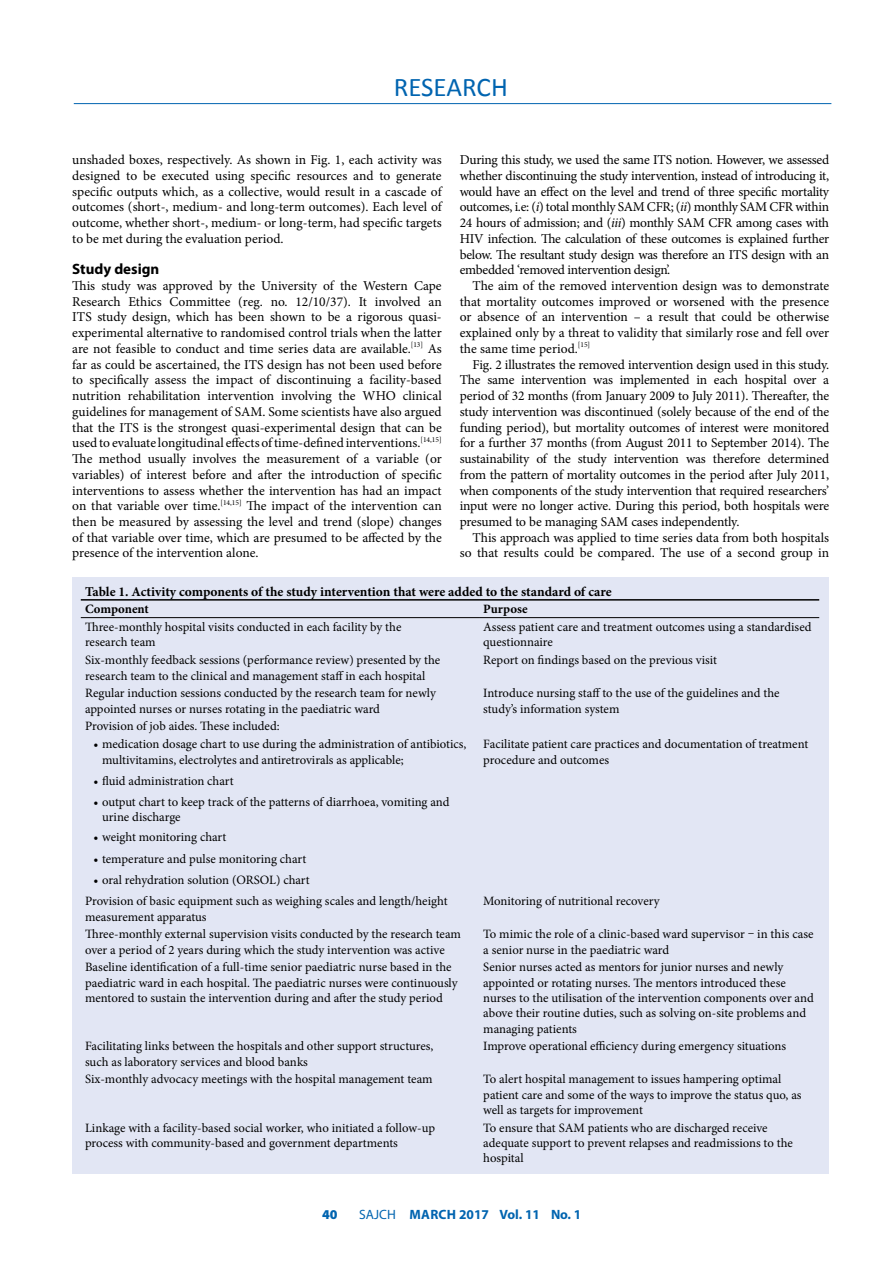
<style>
.page{position:relative;width:893px;height:1263px;background:#fff}
.page>*{position:absolute;margin:0;border:0;box-sizing:border-box;transform-origin:0 0}
.t1{font:27px "Calibri";color:#0064b0}
.t2{font:700 15px "Myriad Pro";color:#000}
.t3{font:13.5px/15.8px "Minion Pro";letter-spacing:-.005em;color:#000;text-align:justify}
.t4{font:700 13.5px "Minion Pro";letter-spacing:-.005em;color:#000}
.t5{font:700 13.5px "Myriad Pro";color:#0064b0}
.t6{font:900 13.5px "Myriad Pro";color:#0064b0}
.t7{font:12.75px/15.3px "Minion Pro";color:#000}
.t8{font:700 12.75px "Minion Pro";color:#000}
.s1{font-style:italic}
.s2{font-weight:400}
</style>
<div class="page">
<hr style="left:74px;top:103px;width:757px;height:1px;background:#0064b0">
<div style="left:72px;top:577px;width:757px;height:597px;background:#e2e6f4"></div>
<hr style="left:81px;top:599px;width:398px;height:2px;background:#000">
<hr style="left:479px;top:599px;width:340px;height:2px;background:#000">
<hr style="left:81px;top:617px;width:398px;height:1px;background:#000">
<hr style="left:479px;top:617px;width:340px;height:1px;background:#000">
<h1 class="t1" style="left:394px;top:70px;width:116px">RESEARCH</h1>
<p class="t3" style="left:460px;top:152px;width:371px">During this study, we used the same ITS notion. However, we assessed whether discontinuing the study intervention, instead of introducing it, would have an effect on the level and trend of three specific mortality outcomes, i.e: (<span class="s1">i</span>) total monthly SAM CFR; (<span class="s1">ii</span>) monthly SAM CFR within 24 hours of admission; and (<span class="s1">iii</span>) monthly SAM CFR among cases with HIV infection. The calculation of these outcomes is explained further below. The resultant study design was therefore an ITS design with an embedded ‘removed intervention design’.</p>
<p class="t3" style="left:460px;top:278px;width:371px;text-indent:13px">The aim of the removed intervention design was to demonstrate that mortality outcomes improved or worsened with the presence or absence of an intervention – a result that could be otherwise explained only by a threat to validity that similarly rose and fell over the same time period.<sup>[15]</sup></p>
<p class="t3" style="left:460px;top:357px;width:371px;text-indent:13px">Fig. 2 illustrates the removed intervention design used in this study.<br>The same intervention was implemented in each hospital over a period of 32 months (from January 2009 to July 2011). Thereafter, the study intervention was discontinued (solely because of the end of the funding period), but mortality outcomes of interest were monitored for a further 37 months (from August 2011 to September 2014). The sustainability of the study intervention was therefore determined from the pattern of mortality outcomes in the period after July 2011, when components of the study intervention that required researchers’ input were no longer active. During this period, both hospitals were presumed to be managing SAM cases independently.</p>
<p class="t3" style="left:460px;top:530px;width:371px;text-align:right">This approach was applied to time series data from both hospitals so that results could be compared. The use of a second group in</p>
<p class="t4" style="left:85px;top:582px;width:528px">Table 1. Activity components of the study intervention that were added to the standard of care</p>
<p class="t8" style="left:85px;top:600px;width:65px">Component</p>
<p class="t8" style="left:483px;top:600px;width:46px">Purpose</p>
<p class="t7" style="left:85px;top:619px;width:318px">Three-monthly hospital visits conducted in each facility by the research team</p>
<p class="t7" style="left:483px;top:619px;width:330px">Assess patient care and treatment outcomes using a standardised questionnaire</p>
<p class="t7" style="left:85px;top:652px;width:357px">Six-monthly feedback sessions (performance review) presented by the research team to the clinical and management staff in each hospital</p>
<p class="t7" style="left:483px;top:652px;width:235px">Report on findings based on the previous visit</p>
<p class="t7" style="left:85px;top:686px;width:352px">Regular induction sessions conducted by the research team for newly appointed nurses or nurses rotating in the paediatric ward</p>
<p class="t7" style="left:483px;top:686px;width:298px">Introduce nursing staff to the use of the guidelines and the study’s information system</p>
<p class="t7" style="left:85px;top:719px;width:196px">Provision of job aides. These included:</p>
<p class="t7" style="left:102px;top:737px;width:366px;text-indent:-9px">• medication dosage chart to use during the administration of antibiotics, multivitamins, electrolytes and antiretrovirals as applicable;</p>
<p class="t7" style="left:483px;top:737px;width:327px">Facilitate patient care practices and documentation of treatment procedure and outcomes</p>
<p class="t7" style="left:94px;top:773px;width:142px">• fluid administration chart</p>
<p class="t7" style="left:102px;top:794px;width:349px;text-indent:-9px">• output chart to keep track of the patterns of diarrhoea, vomiting and urine discharge</p>
<p class="t7" style="left:94px;top:830px;width:134px">• weight monitoring chart</p>
<p class="t7" style="left:94px;top:851px;width:214px">• temperature and pulse monitoring chart</p>
<p class="t7" style="left:85px;top:869px;width:364px;line-height:21.3px;text-indent:9px">• oral rehydration solution (ORSOL) chart<br>Provision of basic equipment such as weighing scales and length/height</p>
<p class="t7" style="left:85px;top:909px;width:123px">measurement apparatus</p>
<p class="t3" style="left:72px;top:152px;width:371px">unshaded boxes, respectively. As shown in Fig. 1, each activity was designed to be executed using specific resources and to generate specific outputs which, as a collective, would result in a cascade of outcomes (short-, medium- and long-term outcomes). Each level of outcome, whether short-, medium- or long-term, had specific targets to be met during the evaluation period.</p>
<p class="t2" style="left:72px;top:259px;width:89px">Study design</p>
<p class="t3" style="left:72px;top:278px;width:371px">This study was approved by the University of the Western Cape Research Ethics Committee (reg. no. 12/10/37). It involved an ITS study design, which has been shown to be a rigorous quasi&shy;experimental alternative to randomised control trials when the latter are not feasible to conduct and time series data are available.<sup>[13]</sup> As far as could be ascertained, the ITS design has not been used before to specifically assess the impact of discontinuing a facility-based nutrition rehabilitation intervention involving the WHO clinical guidelines for management of SAM. Some scientists have also argued that the ITS is the strongest quasi-experimental design that can be used to evaluate longitudinal effects of time-defined interventions.<sup>[14,15] </sup>The method usually involves the measurement of a variable (or variables) of interest before and after the introduction of specific interventions to assess whether the intervention has had an impact on that variable over time.<sup>[14,15]</sup> The impact of the intervention can then be measured by assessing the level and trend (slope) changes of that variable over time, which are presumed to be affected by the presence of the intervention alone.</p>
<p class="t7" style="left:483px;top:893px;width:178px">Monitoring of nutritional recovery</p>
<p class="t7" style="left:85px;top:927px;width:377px">Three-monthly external supervision visits conducted by the research team over a period of 2 years during which the study intervention was active</p>
<p class="t7" style="left:483px;top:927px;width:332px">To mimic the role of a clinic-based ward supervisor – in this case a senior nurse in the paediatric ward</p>
<p class="t7" style="left:85px;top:960px;width:374px">Baseline identification of a full-time senior paediatric nurse based in the paediatric ward in each hospital. The paediatric nurses were continuously mentored to sustain the intervention during and after the study period</p>
<p class="t7" style="left:483px;top:960px;width:332px">Senior nurses acted as mentors for junior nurses and newly appointed or rotating nurses. The mentors introduced these nurses to the utilisation of the intervention components over and above their routine duties, such as solving on-site problems and managing patients</p>
<p class="t7" style="left:85px;top:1039px;width:350px">Facilitating links between the hospitals and other support structures, such as laboratory services and blood banks</p>
<p class="t7" style="left:483px;top:1039px;width:304px">Improve operational efficiency during emergency situations</p>
<p class="t7" style="left:85px;top:1072px;width:349px">Six-monthly advocacy meetings with the hospital management team</p>
<p class="t7" style="left:483px;top:1072px;width:320px">To alert hospital management to issues hampering optimal patient care and some of the ways to improve the status quo, as well as targets for improvement</p>
<p class="t7" style="left:85px;top:1120px;width:351px">Linkage with a facility-based social worker, who initiated a follow-up process with community-based and government departments</p>
<p class="t7" style="left:483px;top:1120px;width:311px">To ensure that SAM patients who are discharged receive adequate support to prevent relapses and readmissions to the hospital</p>
<p class="t6" style="left:322px;top:1207px;width:17px">40</p>
<p class="t5" style="left:359px;top:1206px;width:224px"><span class="s2">SAJCH</span> MARCH 2017 Vol. 11 No. 1</p>
</div>
